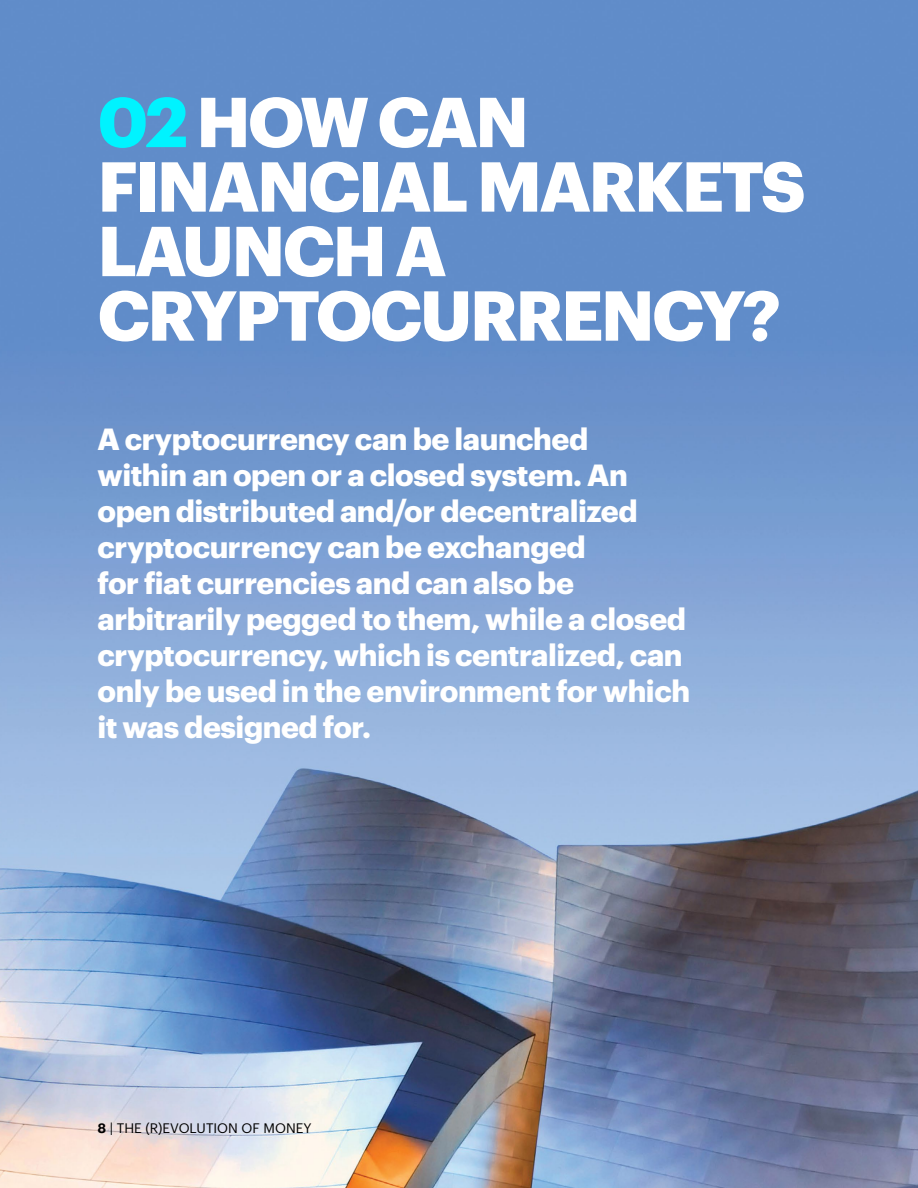
<style>
.page{position:relative;width:918px;height:1188px;background:#fff}
.page>*{position:absolute;margin:0;border:0;box-sizing:border-box;transform-origin:0 0}
.t1{font:700 69px/64.5px "Graphik";letter-spacing:-.035em;color:#fff}
.t2{font:700 30px/36px "Graphik";letter-spacing:-.015em;color:#fff}
.t3{font:13.5px "Graphik";color:#000}
.s1{color:#00f3ff}
.s2{font-weight:600}
</style>
<div class="page">
<img style="left:0;top:0;width:918px;height:1188px">
<h1 class="t1" style="left:98px;top:84px;width:710px"><span class="s1">02</span> HOW CAN<br>FINANCIAL MARKETS<br>LAUNCH A<br>CRYPTOCURRENCY?</h1>
<p class="t2" style="left:97px;top:419px;width:594px">A cryptocurrency can be launched<br>within an open or a closed system. An open distributed and/or decentralized cryptocurrency can be exchanged<br>for fiat currencies and can also be arbitrarily pegged to them, while a closed cryptocurrency, which is centralized, can only be used in the environment for which it was designed for.</p>
<p class="t3" style="left:97px;top:1118px;width:216px"><span class="s2">8</span> | THE (R)EVOLUTION OF MONEY</p>
</div>
